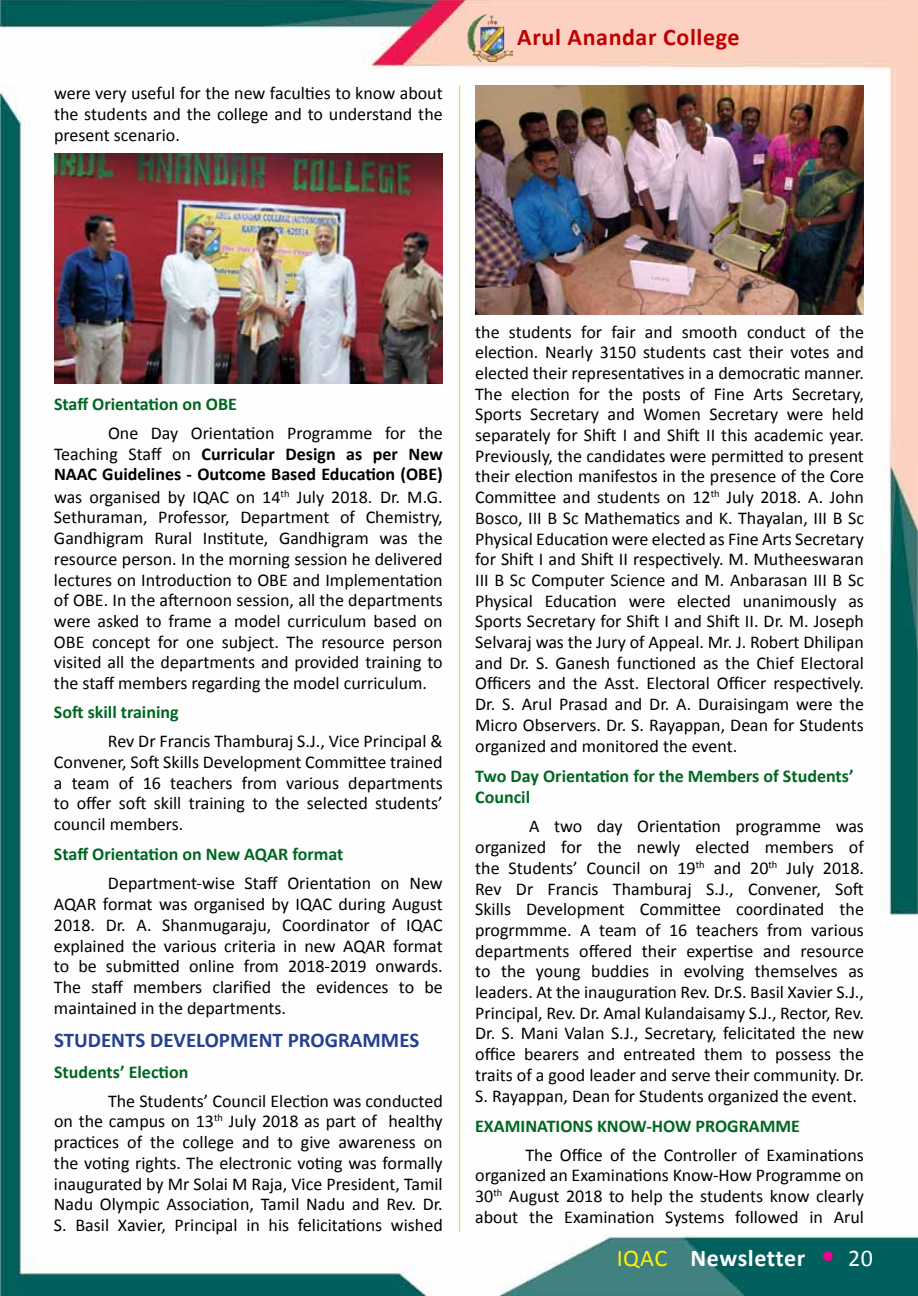
<style>
.page{position:relative;width:918px;height:1296px;background:#fff}
.page>*{position:absolute;margin:0;border:0;box-sizing:border-box;transform-origin:0 0}
.t1{font:700 24px "Calibri";letter-spacing:.025em;color:#c00000}
.t2{font:700 24px "Calibri";letter-spacing:.02em;color:#fff}
.t3{font:700 21px "Calibri";color:#25408f}
.t4{font:18px/20.7px "Calibri";color:#000;text-align:justify}
.t5{font:700 18px/21.6px "Calibri";color:#006621}
.t6{font:700 18px/20.7px "Calibri";color:#000;text-align:justify}
.s1{font-weight:400}
.s2{font-weight:400;color:#fff200}
.s3{font-weight:400;font-size:31.5px;color:#ec008c}
</style>
<div class="page">
<img style="left:0;top:0;width:918px;height:1296px">
<img style="left:468px;top:14px;width:45px;height:47px">
<img style="left:475px;top:85px;width:389px;height:230px">
<hr style="left:459px;top:86px;width:1px;height:1146px;background:#fff">
<img style="left:54px;top:154px;width:389px;height:229px">
<p class="t4" style="left:54px;top:81px;width:390px;line-height:21.3px">were very useful for the new faculties to know about the students and the college and to understand the present scenario.</p>
<h1 class="t1" style="left:517px;top:22px;width:224px">Arul Anandar College</h1>
<p class="t5" style="left:54px;top:392px;width:184px">Staff Orientation on OBE</p>
<p class="t6" style="left:54px;top:422px;width:390px;text-indent:54px"><span class="s1">One Day Orientation Programme for the Teaching Staff on</span> Curricular Design as per New NAAC Guidelines - Outcome Based Education (OBE)</p>
<p class="t4" style="left:54px;top:486px;width:390px">was organised by IQAC on 14<sup>th</sup> July 2018. Dr. M.G.<br>Sethuraman, Professor, Department of Chemistry, Gandhigram Rural Institute, Gandhigram was the resource person. In the morning session he delivered lectures on Introduction to OBE and Implementation of OBE. In the afternoon session, all the departments were asked to frame a model curriculum based on OBE concept for one subject. The resource person visited all the departments and provided training to the staff members regarding the model curriculum.</p>
<p class="t5" style="left:54px;top:701px;width:126px">Soft skill training</p>
<p class="t4" style="left:54px;top:730px;width:390px;text-indent:54px">Rev Dr Francis Thamburaj S.J., Vice Principal &amp; Convener, Soft Skills Development Committee trained a team of 16 teachers from various departments to offer soft skill training to the selected students’ council members.</p>
<p class="t5" style="left:54px;top:843px;width:291px">Staff Orientation on New AQAR format</p>
<p class="t4" style="left:54px;top:872px;width:390px;text-indent:54px">Department-wise Staff Orientation on New AQAR format was organised by IQAC during August 2018. Dr. A. Shanmugaraju, Coordinator of IQAC explained the various criteria in new AQAR format to be submitted online from 2018-2019 onwards.<br>The staff members clarified the evidences to be maintained in the departments.</p>
<p class="t3" style="left:54px;top:1027px;width:367px">STUDENTS DEVELOPMENT PROGRAMMES</p>
<p class="t5" style="left:54px;top:1060px;width:136px">Students’ Election</p>
<p class="t4" style="left:54px;top:1090px;width:390px;text-indent:54px">The Students’ Council Election was conducted on the campus on 13<sup>th</sup> July 2018 as part of healthy practices of the college and to give awareness on the voting rights. The electronic voting was formally inaugurated by Mr Solai M Raja, Vice President, Tamil Nadu Olympic Association, Tamil Nadu and Rev. Dr.<br>S. Basil Xavier, Principal in his felicitations wished</p>
<p class="t4" style="left:475px;top:320px;width:390px">the students for fair and smooth conduct of the election. Nearly 3150 students cast their votes and elected their representatives in a democratic manner.<br>The election for the posts of Fine Arts Secretary, Sports Secretary and Women Secretary were held separately for Shift I and Shift II this academic year.<br>Previously, the candidates were permitted to present their election manifestos in the presence of the Core Committee and students on 12<sup>th</sup> July 2018. A. John Bosco, III B Sc Mathematics and K. Thayalan, III B Sc Physical Education were elected as Fine Arts Secretary for Shift I and Shift II respectively. M. Mutheeswaran III B Sc Computer Science and M. Anbarasan III B Sc Physical Education were elected unanimously as Sports Secretary for Shift I and Shift II. Dr. M. Joseph Selvaraj was the Jury of Appeal. Mr. J. Robert Dhilipan and Dr. S. Ganesh functioned as the Chief Electoral Officers and the Asst. Electoral Officer respectively.<br>Dr. S. Arul Prasad and Dr. A. Duraisingam were the Micro Observers. Dr. S. Rayappan, Dean for Students organized and monitored the event.</p>
<p class="t5" style="left:475px;top:764px;width:380px">Two Day Orientation for the Members of Students’<br>Council</p>
<p class="t4" style="left:475px;top:815px;width:390px;text-indent:54px">A two day Orientation programme was organized for the newly elected members of the Students’ Council on 19<sup>th</sup> and 20<sup>th</sup> July 2018.<br>Rev Dr Francis Thamburaj S.J., Convener, Soft Skills Development Committee coordinated the progrmmme. A team of 16 teachers from various departments offered their expertise and resource to the young buddies in evolving themselves as leaders. At the inauguration Rev. Dr.S. Basil Xavier S.J., Principal, Rev. Dr. Amal Kulandaisamy S.J., Rector, Rev.<br>Dr. S. Mani Valan S.J., Secretary, felicitated the new office bearers and entreated them to possess the traits of a good leader and serve their community. Dr.<br>S. Rayappan, Dean for Students organized the event.</p>
<p class="t5" style="left:475px;top:1114px;width:326px">EXAMINATIONS KNOW-HOW PROGRAMME</p>
<p class="t4" style="left:475px;top:1144px;width:390px;text-indent:50px">The Office of the Controller of Examinations organized an Examinations Know-How Programme on 30<sup>th</sup> August 2018 to help the students know clearly about the Examination Systems followed in Arul</p>
<h1 class="t2" style="left:617px;top:1243px;width:258px"><span class="s2">IQAC</span> Newsletter <span class="s3">•</span> <span class="s1">20</span></h1>
</div>
